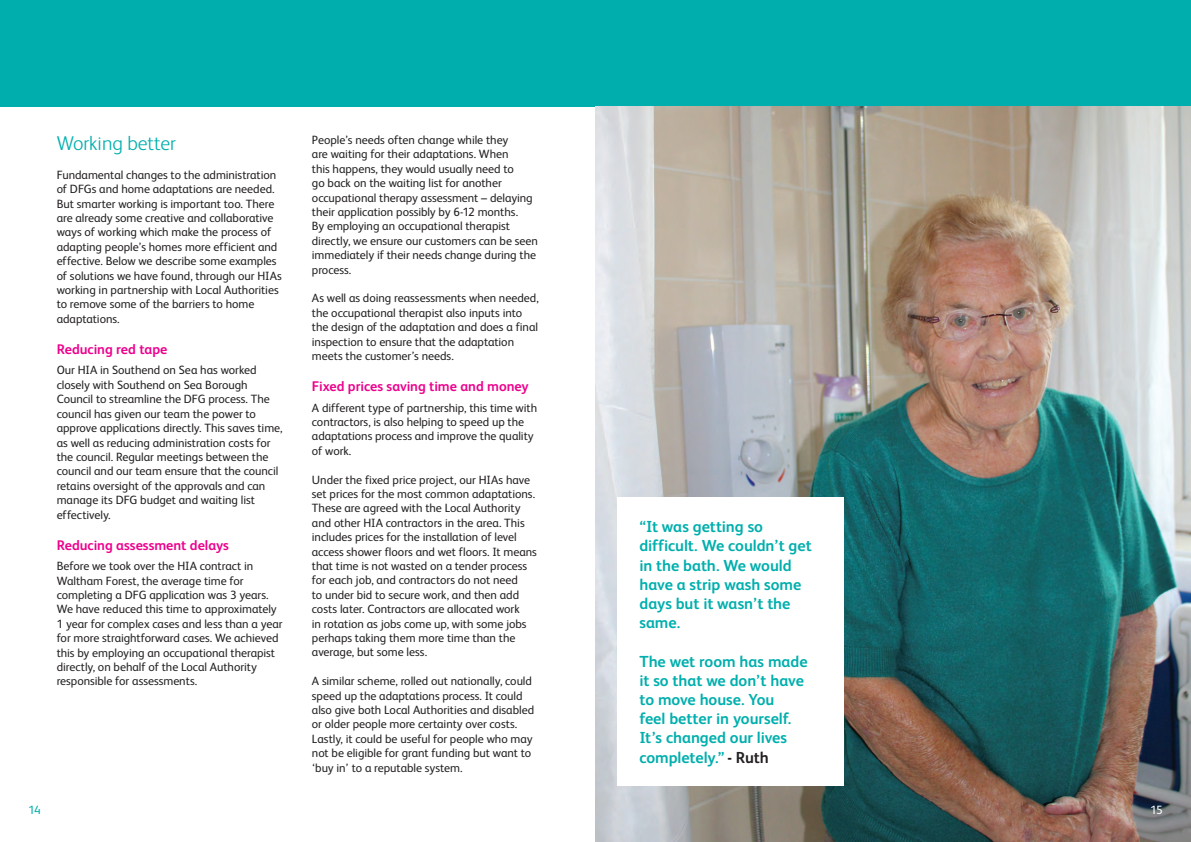
<style>
.page{position:relative;width:1191px;height:842px;background:#fff}
.page>*{position:absolute;margin:0;border:0;box-sizing:border-box;transform-origin:0 0}
.t1{font:300 20px "FS Albert";color:#00afad}
.t2{font:700 16px/19.2px "FS Albert";letter-spacing:-.005em;color:#00afad}
.t3{font:700 14px "FS Albert";letter-spacing:-.005em;color:#ed028c}
.t4{font:12px/14.4px "FS Albert";letter-spacing:-.005em;color:#231f20}
.t5{font:12px "FS Albert";color:#00afad}
.t6{font:12px "FS Albert";color:#fff}
.s1{color:#231f20}
</style>
<div class="page">
<div style="left:0;top:0;width:604px;height:107px;background:#00afad"></div>
<div style="left:587px;top:0;width:604px;height:107px;background:#00afad"></div>
<img style="left:595px;top:107px;width:596px;height:735px">
<div style="left:617px;top:497px;width:226px;height:288px;background:#fff"></div>
<p class="t1" style="left:57px;top:130px;width:121px">Working better</p>
<p class="t4" style="left:57px;top:167px;width:227px">Fundamental changes to the administration of DFGs and home adaptations are needed.<br>But smarter working is important too. There are already some creative and collaborative ways of working which make the process of adapting people’s homes more efficient and effective. Below we describe some examples of solutions we have found, through our HIAs working in partnership with Local Authorities to remove some of the barriers to home adaptations.</p>
<p class="t3" style="left:57px;top:340px;width:112px">Reducing red tape</p>
<p class="t4" style="left:57px;top:363px;width:227px">Our HIA in Southend on Sea has worked closely with Southend on Sea Borough Council to streamline the DFG process. The council has given our team the power to approve applications directly. This saves time, as well as reducing administration costs for the council. Regular meetings between the council and our team ensure that the council retains oversight of the approvals and can manage its DFG budget and waiting list effectively.</p>
<p class="t3" style="left:57px;top:535px;width:174px">Reducing assessment delays</p>
<p class="t4" style="left:57px;top:558px;width:227px">Before we took over the HIA contract in Waltham Forest, the average time for completing a DFG application was 3 years.<br>We have reduced this time to approximately 1 year for complex cases and less than a year for more straightforward cases. We achieved this by employing an occupational therapist directly, on behalf of the Local Authority responsible for assessments.</p>
<p class="t4" style="left:312px;top:132px;width:228px">People’s needs often change while they<br>are waiting for their adaptations. When<br>this happens, they would usually need to<br>go back on the waiting list for another occupational therapy assessment – delaying their application possibly by 6-12 months.<br>By employing an occupational therapist directly, we ensure our customers can be seen immediately if their needs change during the process.</p>
<p class="t4" style="left:312px;top:290px;width:228px">As well as doing reassessments when needed, the occupational therapist also inputs into the design of the adaptation and does a final inspection to ensure that the adaptation meets the customer’s needs.</p>
<p class="t3" style="left:312px;top:377px;width:218px">Fixed prices saving time and money</p>
<p class="t4" style="left:312px;top:400px;width:227px">A different type of partnership, this time with contractors, is also helping to speed up the adaptations process and improve the quality of work.</p>
<p class="t4" style="left:312px;top:472px;width:226px">Under the fixed price project, our HIAs have set prices for the most common adaptations.<br>These are agreed with the Local Authority and other HIA contractors in the area. This includes prices for the installation of level access shower floors and wet floors. It means that time is not wasted on a tender process for each job, and contractors do not need<br>to under bid to secure work, and then add costs later. Contractors are allocated work<br>in rotation as jobs come up, with some jobs perhaps taking them more time than the average, but some less.</p>
<p class="t4" style="left:312px;top:673px;width:222px">A similar scheme, rolled out nationally, could</p>
<p class="t4" style="left:312px;top:688px;width:212px">speed up the adaptations process. It could</p>
<p class="t4" style="left:312px;top:702px;width:224px">also give both Local Authorities and disabled</p>
<p class="t4" style="left:312px;top:716px;width:222px">or older people more certainty over costs.<br>Lastly, it could be useful for people who may not be eligible for grant funding but want to ‘buy in’ to a reputable system.</p>
<p class="t2" style="left:639px;top:516px;width:174px">“It was getting so difficult. We couldn’t get in the bath. We would have a strip wash some days but it wasn’t the same.</p>
<p class="t2" style="left:639px;top:651px;width:170px">The wet room has made it so that we don’t have to move house. You<br>feel better in yourself.<br>It’s changed our lives completely.” <span class="s1">- Ruth</span></p>
<p class="t5" style="left:28px;top:801px;width:14px">14</p>
<p class="t6" style="left:1150px;top:801px;width:14px">15</p>
</div>
